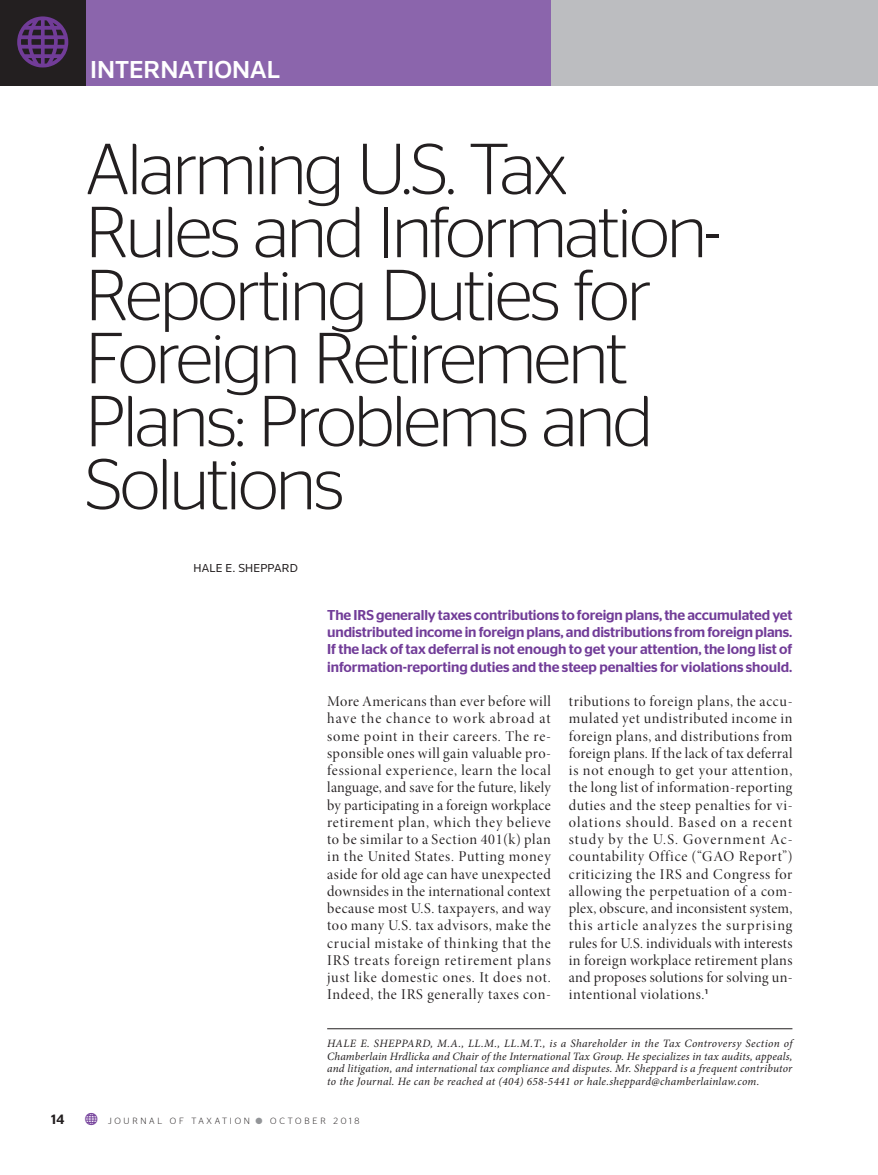
<style>
.page{position:relative;width:878px;height:1175px;background:#fff}
.page>*{position:absolute;margin:0;border:0;box-sizing:border-box;transform-origin:0 0}
.t1{font:300 72px/63px "Stag Sans";letter-spacing:-.03em;color:#231f20}
.t2{font:500 25.5px "Knowledge";color:#fff}
.t3{font:15px/17.2px "Minion Pro Disp";letter-spacing:.04em;color:#231f20;text-align:justify}
.t4{font:500 14.25px/17.2px "Stag Sans";letter-spacing:-.005em;color:#713c98;text-align:justify}
.t5{font:500 13.5px "Stag Sans";color:#231f20}
.t6{font:12px "Knowledge";letter-spacing:.015em;color:#231f20}
.t7{font:italic 11.25px/12.8px "Minion Pro";letter-spacing:.025em;color:#231f20;text-align:justify}
.t8{font:300 9px "Stag Sans";letter-spacing:.3em;color:#231f20}
.s1{color:#939598}
</style>
<div class="page">
<div style="left:86px;top:0;width:792px;height:86px;background:#bcbdc0"></div>
<div style="left:86px;top:0;width:465px;height:86px;background:#8b65ac"></div>
<div style="left:0;top:0;width:86px;height:86px;background:#231f20"></div>
<hr style="left:327px;top:1028px;width:465px;height:1px;background:#231f20">
<h2 class="t2" style="left:90px;top:54px;width:191px">INTERNATIONAL</h2>
<h2 class="t2" style="left:90px;top:54px;width:162px">DEPARTMENT</h2>
<h1 class="t1" style="left:85px;top:143px;width:637px">Alarming U.S. Tax<br>Rules and Information-<br>Reporting Duties for<br>Foreign Retirement<br>Plans: Problems and<br>Solutions</h1>
<p class="t6" style="left:194px;top:561px;width:106px">HALE E. SHEPPARD</p>
<p class="t4" style="left:327px;top:607px;width:467px">The IRS generally taxes contributions to foreign plans, the accumulated yet undistributed income in foreign plans, and distributions from foreign plans.<br>If the lack of tax deferral is not enough to get your attention, the long list of information-reporting duties and the steep penalties for violations should.</p>
<p class="t3" style="left:327px;top:694px;width:225px">More Americans than ever before will have the chance to work abroad at some point in their careers. The re&shy;sponsible ones will gain valuable pro&shy;fessional experience, learn the local language, and save for the future, likely by participating in a foreign workplace retirement plan, which they believe to be similar to a Section 401(k) plan in the United States. Putting money aside for old age can have unexpected downsides in the international context because most U.S. taxpayers, and way too many U.S. tax advisors, make the crucial mistake of thinking that the IRS treats foreign retirement plans just like domestic ones. It does not.<br>Indeed, the IRS generally taxes con-</p>
<p class="t3" style="left:569px;top:694px;width:225px">tributions to foreign plans, the accu&shy;mulated yet undistributed income in foreign plans, and distributions from foreign plans. If the lack of tax deferral is not enough to get your attention, the long list of information-reporting duties and the steep penalties for vi&shy;olations should. Based on a recent study by the U.S. Government Ac&shy;countability Office (“GAO Report”) criticizing the IRS and Congress for allowing the perpetuation of a com&shy;plex, obscure, and inconsistent system, this article analyzes the surprising rules for U.S. individuals with interests in foreign workplace retirement plans and proposes solutions for solving un&shy;intentional violations.<sup>1</sup></p>
<p class="t7" style="left:327px;top:1037px;width:467px">HALE E. SHEPPARD, M.A., LL.M., LL.M.T., is a Shareholder in the Tax Controversy Section of Chamberlain Hrdlicka and Chair of the International Tax Group. He specializes in tax audits, appeals, and litigation, and international tax compliance and disputes. Mr. Sheppard is a frequent contributor to the Journal. He can be reached at (404) 658-5441 or hale.sheppard@chamberlainlaw.com.</p>
<p class="t5" style="left:51px;top:1114px;width:15px">14</p>
<p class="t8" style="left:108px;top:1117px;width:253px">JOURNAL OF TAXATION <span class="s1">●</span> OCTOBER 2018</p>
</div>
